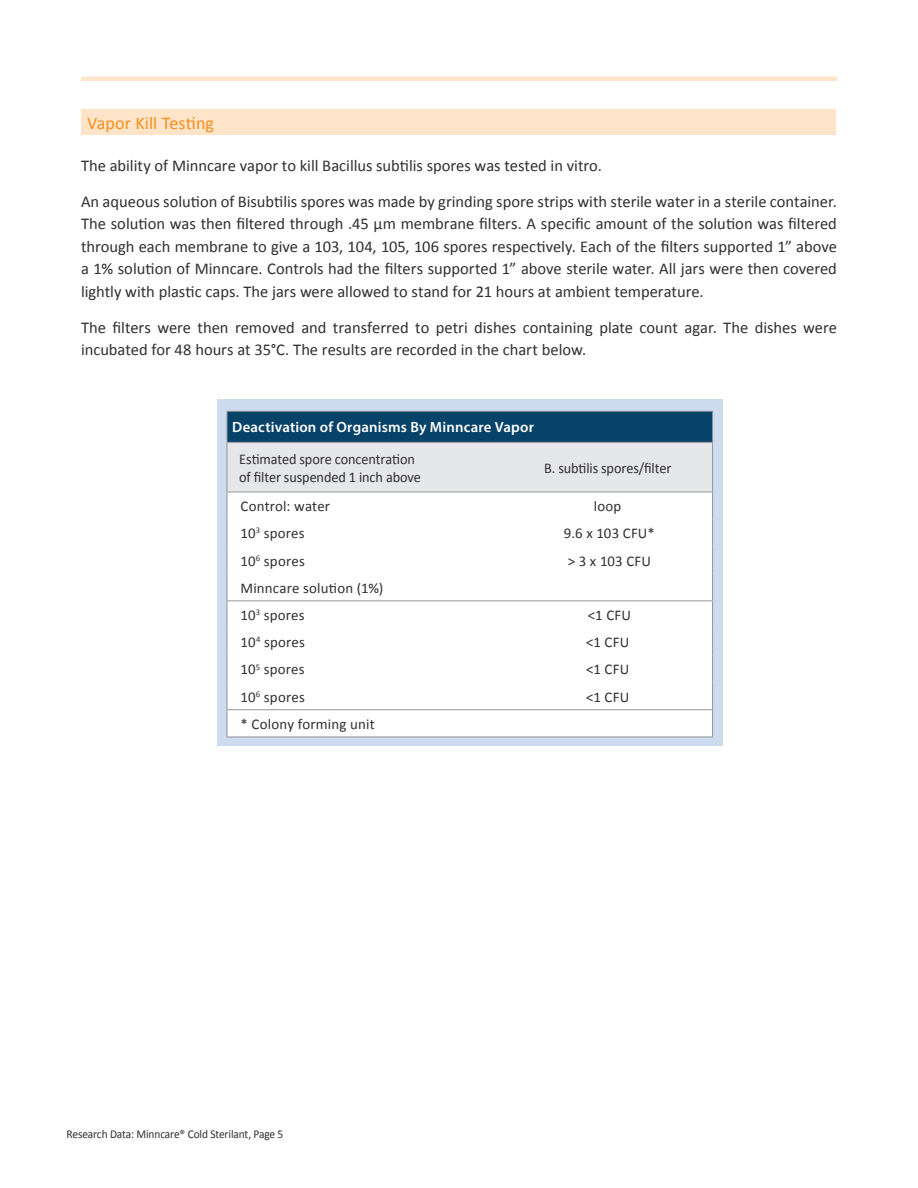
<style>
.page{position:relative;width:918px;height:1188px;background:#fff}
.page>*{position:absolute;margin:0;border:0;box-sizing:border-box;transform-origin:0 0}
.Head_1{font:18px "Calibri";color:#f68e1e}
.t1{font:16.5px/22.5px "Calibri";color:#312f30;text-align:justify}
.t2{font:14.85px "Calibri";letter-spacing:.01em;color:#312f30}
.t3{font:14.85px/17.9px "Calibri";letter-spacing:.01em;color:#312f30;scale:.96 1}
.t4{font:600 14.85px "Myriad Pro";letter-spacing:.01em;color:#fff}
.t5{font:14.85px "Calibri";letter-spacing:-.01em;color:#312f30;scale:.96 1}
.t6{font:12px "Calibri";letter-spacing:-.01em;color:#312f30;scale:.95 1}
</style>
<div class="page">
<div style="left:81px;top:76px;width:756px;height:5px;background:#fee5c9"></div>
<div style="left:81px;top:109px;width:755px;height:26px;background:#fee5c9"></div>
<div style="left:217px;top:400px;width:505px;height:346px;background:#cddbef"></div>
<div style="left:227px;top:411px;width:486px;height:31px;background:#074269"></div>
<hr style="left:227px;top:411px;width:276px;height:1px;background:#939598">
<hr style="left:227px;top:412px;width:1px;height:30px;background:#939598">
<hr style="left:503px;top:411px;width:210px;height:1px;background:#939598">
<hr style="left:712px;top:412px;width:1px;height:30px;background:#939598">
<svg style="left:227px;top:442px;width:486px;height:295px;background:#f8f9f9"></svg>
<hr style="left:227px;top:737px;width:276px;height:1px;background:#939598">
<hr style="left:503px;top:737px;width:210px;height:1px;background:#939598">
<p class="Head_1" style="left:87px;top:111px;width:129px">Vapor Kill Testing</p>
<p class="t1" style="left:81px;top:154px;width:522px">The ability of Minncare vapor to kill Bacillus subtilis spores was tested in vitro.</p>
<p class="t1" style="left:81px;top:190px;width:757px">An aqueous solution of Bisubtilis spores was made by grinding spore strips with sterile water in a sterile container.<br>The solution was then filtered through .45 µm membrane filters. A specific amount of the solution was filtered through each membrane to give a 103, 104, 105, 106 spores respectively. Each of the filters supported 1” above a 1% solution of Minncare. Controls had the filters supported 1” above sterile water. All jars were then covered lightly with plastic caps. The jars were allowed to stand for 21 hours at ambient temperature.</p>
<p class="t1" style="left:81px;top:316px;width:758px">The filters were then removed and transferred to petri dishes containing plate count agar. The dishes were incubated for 48 hours at 35°C. The results are recorded in the chart below.</p>
<p class="t4" style="left:232px;top:418px;width:303px">Deactivation of Organisms By Minncare Vapor</p>
<p class="t3" style="left:239px;top:450px;width:191px">Estimated spore concentration of filter suspended 1 inch above</p>
<p class="t5" style="left:544px;top:458px;width:134px">B. subtilis spores/filter</p>
<p class="t2" style="left:240px;top:497px;width:91px">Control: water</p>
<p class="t2" style="left:594px;top:497px;width:29px">loop</p>
<p class="t2" style="left:240px;top:524px;width:66px">10<sup>3</sup> spores</p>
<p class="t2" style="left:564px;top:524px;width:92px">9.6 x 103 CFU*</p>
<p class="t2" style="left:240px;top:551px;width:66px">10<sup>6</sup> spores</p>
<p class="t2" style="left:568px;top:551px;width:85px">&gt; 3 x 103 CFU</p>
<p class="t2" style="left:240px;top:578px;width:144px">Minncare solution (1%)</p>
<p class="t2" style="left:240px;top:606px;width:66px">10<sup>3</sup> spores</p>
<p class="t2" style="left:588px;top:606px;width:45px">&lt;1 CFU</p>
<p class="t2" style="left:240px;top:633px;width:66px">10<sup>4</sup> spores</p>
<p class="t2" style="left:586px;top:633px;width:45px">&lt;1 CFU</p>
<p class="t2" style="left:240px;top:660px;width:66px">10<sup>5</sup> spores</p>
<p class="t2" style="left:586px;top:660px;width:45px">&lt;1 CFU</p>
<p class="t2" style="left:240px;top:687px;width:66px">10<sup>6</sup> spores</p>
<p class="t2" style="left:586px;top:687px;width:45px">&lt;1 CFU</p>
<p class="t2" style="left:240px;top:715px;width:136px">* Colony forming unit</p>
<p class="t6" style="left:67px;top:1126px;width:230px">Research Data: Minncare® Cold Sterilant, Page 5</p>
</div>
